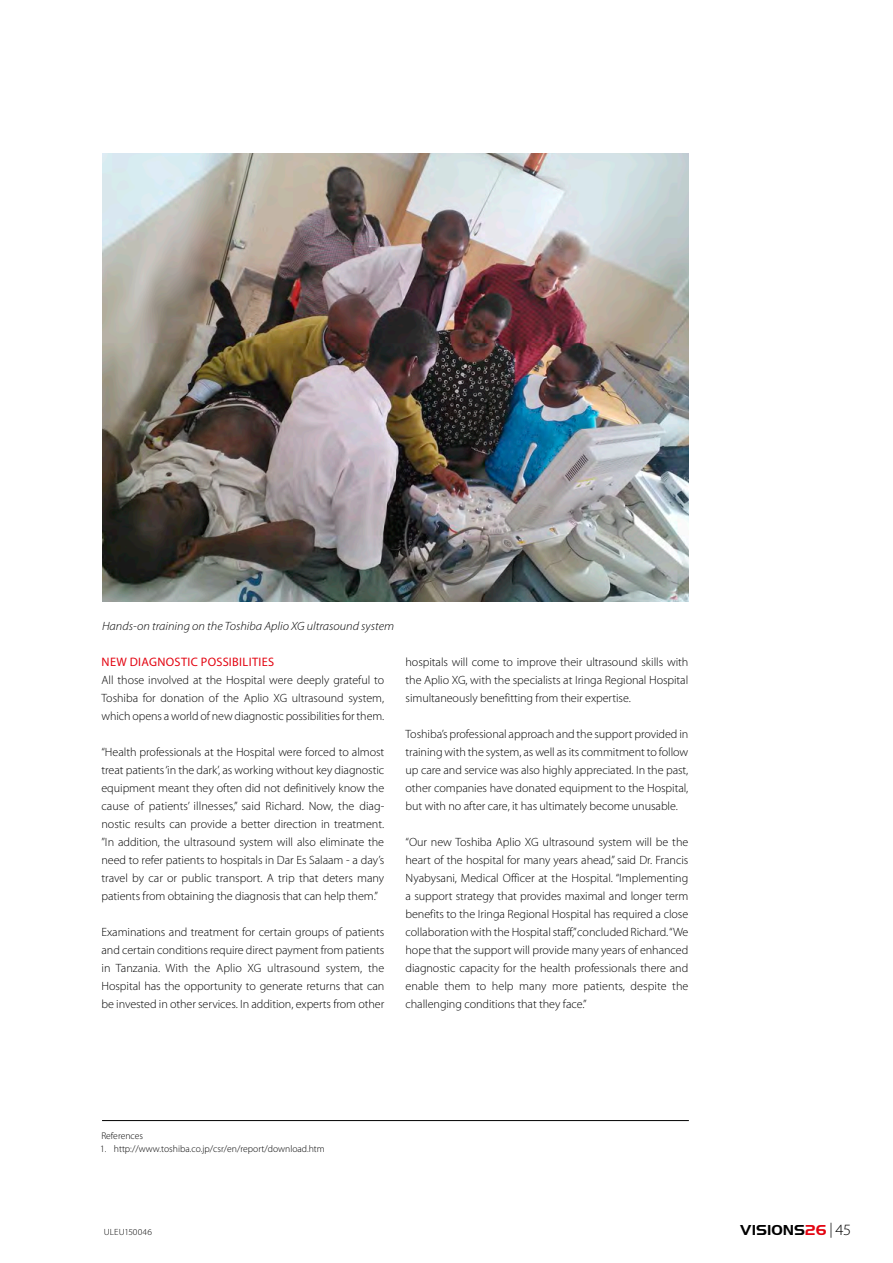
<style>
.page{position:relative;width:893px;height:1263px;background:#fff}
.page>*{position:absolute;margin:0;border:0;box-sizing:border-box;transform-origin:0 0}
.t1{font:700 15px "Handel Got D";letter-spacing:.005em;color:#000;scale:1.05 1}
.t2{font:12.3px "Myriad Pro";letter-spacing:.03em;color:#e30512}
.t3{font:300 12px/18px "Myriad Pro";letter-spacing:-.005em;color:#000;text-align:justify}
.t4{font:italic 300 12px "Myriad Pro";color:#000;scale:1.05 1}
.t5{font:300 9.75px "Myriad Pro";color:#000}
.t6{font:300 9px "Myriad Pro";letter-spacing:.02em;color:#000;scale:1.05 1}
.s1{color:#e30512}
.s2{font-family:"Myriad Pro";font-weight:300}
.s3{font-family:"Myriad Pro";font-weight:300;font-size:15.75px}
</style>
<div class="page">
<hr style="left:102px;top:1120px;width:587px;height:1px;background:#000">
<img style="left:102px;top:153px;width:587px;height:448px">
<p class="t4" style="left:102px;top:619px;width:280px">Hands-on training on the Toshiba Aplio XG ultrasound system</p>
<p class="t2" style="left:102px;top:654px;width:174px">NEW DIAGNOSTIC POSSIBILITIES</p>
<p class="t3" style="left:101px;top:671px;width:284px">All those involved at the Hospital were deeply grateful to Toshiba for donation of the Aplio XG ultrasound system, which opens a world of new diagnostic possibilities for them.</p>
<p class="t3" style="left:101px;top:743px;width:284px">“Health professionals at the Hospital were forced to almost treat patients ‘in the dark’, as working without key diagnostic equipment meant they often did not definitively know the cause of patients’ illnesses,” said Richard. Now, the diag&shy;nostic results can provide a better direction in treatment. ”In addition, the ultrasound system will also eliminate the need to refer patients to hospitals in Dar Es Salaam - a day’s travel by car or public transport. A trip that deters many patients from obtaining the diagnosis that can help them.”</p>
<p class="t3" style="left:101px;top:923px;width:284px">Examinations and treatment for certain groups of patients and certain conditions require direct payment from patients in Tanzania. With the Aplio XG ultrasound system, the Hospital has the opportunity to generate returns that can be invested in other services. In addition, experts from other</p>
<p class="t3" style="left:406px;top:653px;width:284px">hospitals will come to improve their ultrasound skills with the Aplio XG, with the specialists at Iringa Regional Hospital simultaneously benefitting from their expertise.</p>
<p class="t3" style="left:406px;top:725px;width:284px">Toshiba’s professional approach and the support provided in training with the system, as well as its commitment to follow up care and service was also highly appreciated. In the past, other companies have donated equipment to the Hospital, but with no after care, it has ultimately become unusable.</p>
<p class="t3" style="left:406px;top:833px;width:284px">“Our new Toshiba Aplio XG ultrasound system will be the heart of the hospital for many years ahead,” said Dr. Francis Nyabysani, Medical Officer at the Hospital. “Implementing a support strategy that provides maximal and longer term benefits to the Iringa Regional Hospital has required a close collaboration with the Hospital staff,”concluded Richard. “We hope that the support will provide many years of enhanced diagnostic capacity for the health professionals there and enable them to help many more patients, despite the challenging conditions that they face.”</p>
<p class="t5" style="left:101px;top:1129px;width:43px">References</p>
<p class="t5" style="left:100px;top:1143px;width:226px">1. http://www.toshiba.co.jp/csr/en/report/download.htm</p>
<p class="t6" style="left:104px;top:1227px;width:48px">ULEU150046</p>
<p class="t1" style="left:740px;top:1222px;width:107px">VISIONS<span class="s1">26</span> <span class="s2">|</span> <span class="s3">45</span></p>
</div>
